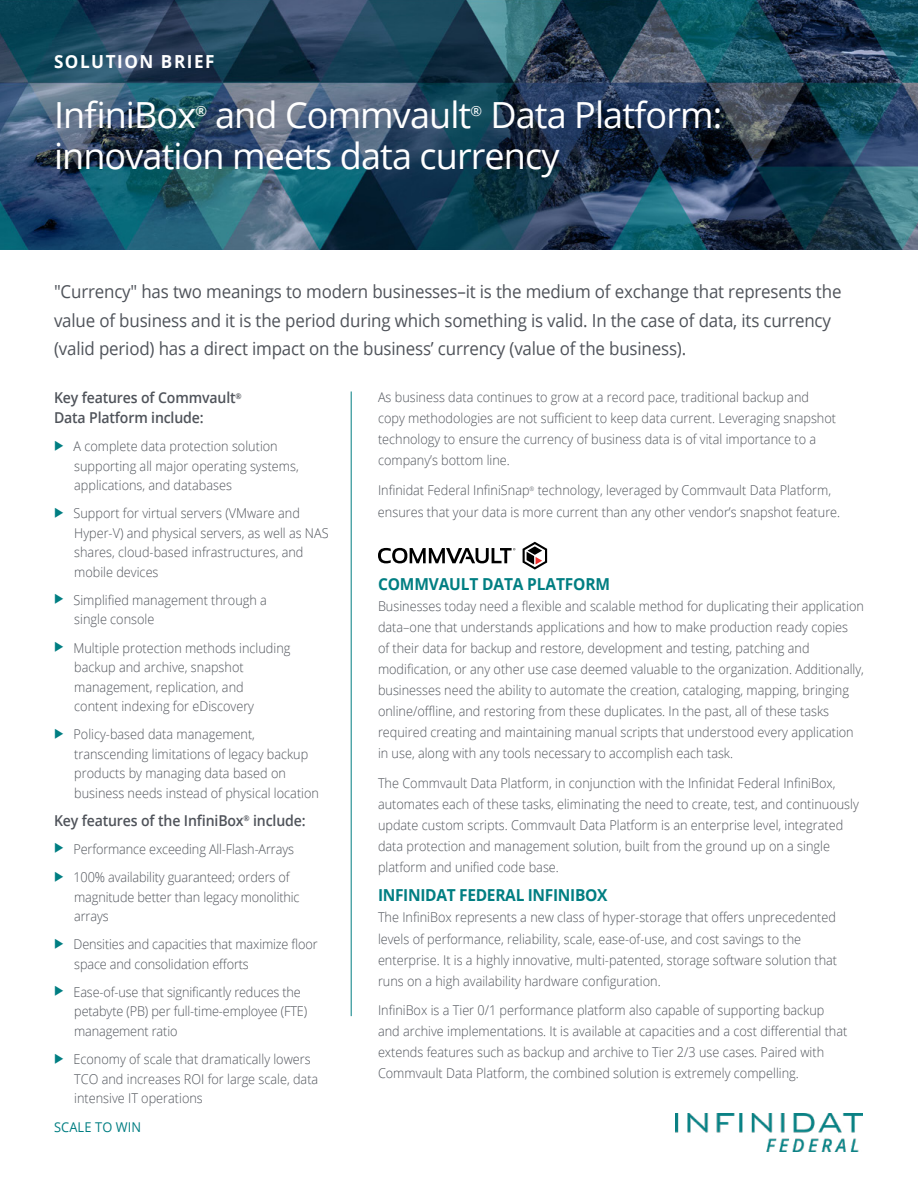
<style>
.page{position:relative;width:918px;height:1188px;background:#fff}
.page>*{position:absolute;margin:0;border:0;box-sizing:border-box;transform-origin:0 0}
.t1{font:36px/40.7px "Open Sans";letter-spacing:-.025em;color:#fff}
.t2{font:18px/28.5px "Open Sans";letter-spacing:-.01em;color:#4f535a;scale:.94 1}
.t3{font:700 18px "Open Sans";letter-spacing:.09em;color:#fff;scale:.95 1}
.t4{font:700 16.5px "Open Sans";letter-spacing:-.02em;color:#007e82;scale:.94 1}
.t5{font:600 15px/19.5px "Open Sans";letter-spacing:-.01em;color:#4f535a;scale:.94 1}
.t6{font:13.95px "Open Sans";color:#fff}
.t7{font:300 13.5px/21px "Open Sans";color:#4f535a;scale:.94 1}
.t8{font:13.5px "Open Sans";letter-spacing:.01em;color:#007e82;scale:.95 1}
.s1{color:#007e82}
</style>
<div class="page">
<img style="left:0;top:0;width:918px;height:250px">
<svg style="left:378px;top:548px;width:137px;height:15px"></svg>
<svg style="left:523px;top:542px;width:24px;height:28px"></svg>
<hr style="left:351px;top:392px;width:1px;height:624px;background:#007e82">
<img style="left:676px;top:1113px;width:187px;height:39px">
<h2 class="t3" style="left:54px;top:49px;width:171px">SOLUTION BRIEF</h2>
<h1 class="t1" style="left:54px;top:94px;width:670px;text-indent:436px">Data Platform: innovation meets data currency</h1>
<h1 class="t1" style="left:54px;top:94px;width:144px">InfiniBox</h1>
<p class="t6" style="left:195px;top:101px;width:13px">®</p>
<h1 class="t1" style="left:215px;top:94px;width:258px">and Commvault</h1>
<p class="t6" style="left:470px;top:101px;width:13px">®</p>
<p class="t2" style="left:54px;top:277px;width:839px">"Currency" has two meanings to modern businesses–it is the medium of exchange that represents the value of business and it is the period during which something is valid. In the case of data, its currency (valid period) has a direct impact on the business’ currency (value of the business).</p>
<p class="t5" style="left:54px;top:388px;width:201px">Key features of Commvault<sup>®<br></sup>Data Platform include:</p>
<p class="t7" style="left:74px;top:436px;width:240px;line-height:19.5px;text-indent:-20px"><span class="s1">◆</span> A complete data protection solution supporting all major operating systems, applications, and databases</p>
<p class="t7" style="left:74px;top:503px;width:272px;line-height:19.5px;text-indent:-20px"><span class="s1">◆</span> Support for virtual servers (VMware and Hyper-V) and physical servers, as well as NAS shares, cloud-based infrastructures, and mobile devices</p>
<p class="t7" style="left:74px;top:590px;width:207px;line-height:19.5px;text-indent:-20px"><span class="s1">◆</span> Simplified management through a single console</p>
<p class="t7" style="left:74px;top:638px;width:232px;line-height:19.5px;text-indent:-20px"><span class="s1">◆</span> Multiple protection methods including backup and archive, snapshot management, replication, and content indexing for eDiscovery</p>
<p class="t7" style="left:74px;top:724px;width:262px;line-height:19.5px;text-indent:-20px"><span class="s1">◆</span> Policy-based data management, transcending limitations of legacy backup products by managing data based on business needs instead of physical location</p>
<p class="t5" style="left:54px;top:810px;width:269px">Key features of the InfiniBox<sup>®</sup> include:</p>
<p class="t7" style="left:54px;top:838px;width:257px"><span class="s1">◆</span> Performance exceeding All-Flash-Arrays</p>
<p class="t7" style="left:74px;top:867px;width:241px;line-height:19.5px;text-indent:-20px"><span class="s1">◆</span> 100% availability guaranteed; orders of magnitude better than legacy monolithic arrays</p>
<p class="t7" style="left:74px;top:934px;width:261px;line-height:19.5px;text-indent:-20px"><span class="s1">◆</span> Densities and capacities that maximize floor space and consolidation efforts</p>
<p class="t7" style="left:74px;top:982px;width:249px;line-height:19.5px;text-indent:-20px"><span class="s1">◆</span> Ease-of-use that significantly reduces the petabyte (PB) per full-time-employee (FTE) management ratio</p>
<p class="t7" style="left:74px;top:1049px;width:261px;line-height:19.5px;text-indent:-20px"><span class="s1">◆</span> Economy of scale that dramatically lowers<br>TCO and increases ROI for large scale, data intensive IT operations</p>
<p class="t8" style="left:54px;top:1118px;width:93px">SCALE TO WIN</p>
<p class="t7" style="left:378px;top:387px;width:489px">As business data continues to grow at a record pace, traditional backup and copy methodologies are not sufficient to keep data current. Leveraging snapshot technology to ensure the currency of business data is of vital importance to a company’s bottom line.</p>
<p class="t7" style="left:378px;top:478px;width:493px;line-height:22.5px">Infinidat Federal InfiniSnap<sup>®</sup> technology, leveraged by Commvault Data Platform, ensures that your data is more current than any other vendor’s snapshot feature.</p>
<p class="t4" style="left:378px;top:573px;width:248px">COMMVAULT DATA PLATFORM</p>
<p class="t7" style="left:378px;top:595px;width:519px">Businesses today need a flexible and scalable method for duplicating their application data–one that understands applications and how to make production ready copies<br>of their data for backup and restore, development and testing, patching and modification, or any other use case deemed valuable to the organization. Additionally, businesses need the ability to automate the creation, cataloging, mapping, bringing online/offline, and restoring from these duplicates. In the past, all of these tasks required creating and maintaining manual scripts that understood every application in use, along with any tools necessary to accomplish each task.</p>
<p class="t7" style="left:378px;top:772px;width:513px">The Commvault Data Platform, in conjunction with the Infinidat Federal InfiniBox, automates each of these tasks, eliminating the need to create, test, and continuously update custom scripts. Commvault Data Platform is an enterprise level, integrated data protection and management solution, built from the ground up on a single platform and unified code base.</p>
<p class="t4" style="left:378px;top:884px;width:246px">INFINIDAT FEDERAL INFINIBOX</p>
<p class="t7" style="left:378px;top:907px;width:490px">The InfiniBox represents a new class of hyper-storage that offers unprecedented levels of performance, reliability, scale, ease-of-use, and cost savings to the enterprise. It is a highly innovative, multi-patented, storage software solution that runs on a high availability hardware configuration.</p>
<p class="t7" style="left:378px;top:999px;width:501px">InfiniBox is a Tier 0/1 performance platform also capable of supporting backup and archive implementations. It is available at capacities and a cost differential that extends features such as backup and archive to Tier 2/3 use cases. Paired with Commvault Data Platform, the combined solution is extremely compelling.</p>
</div>
